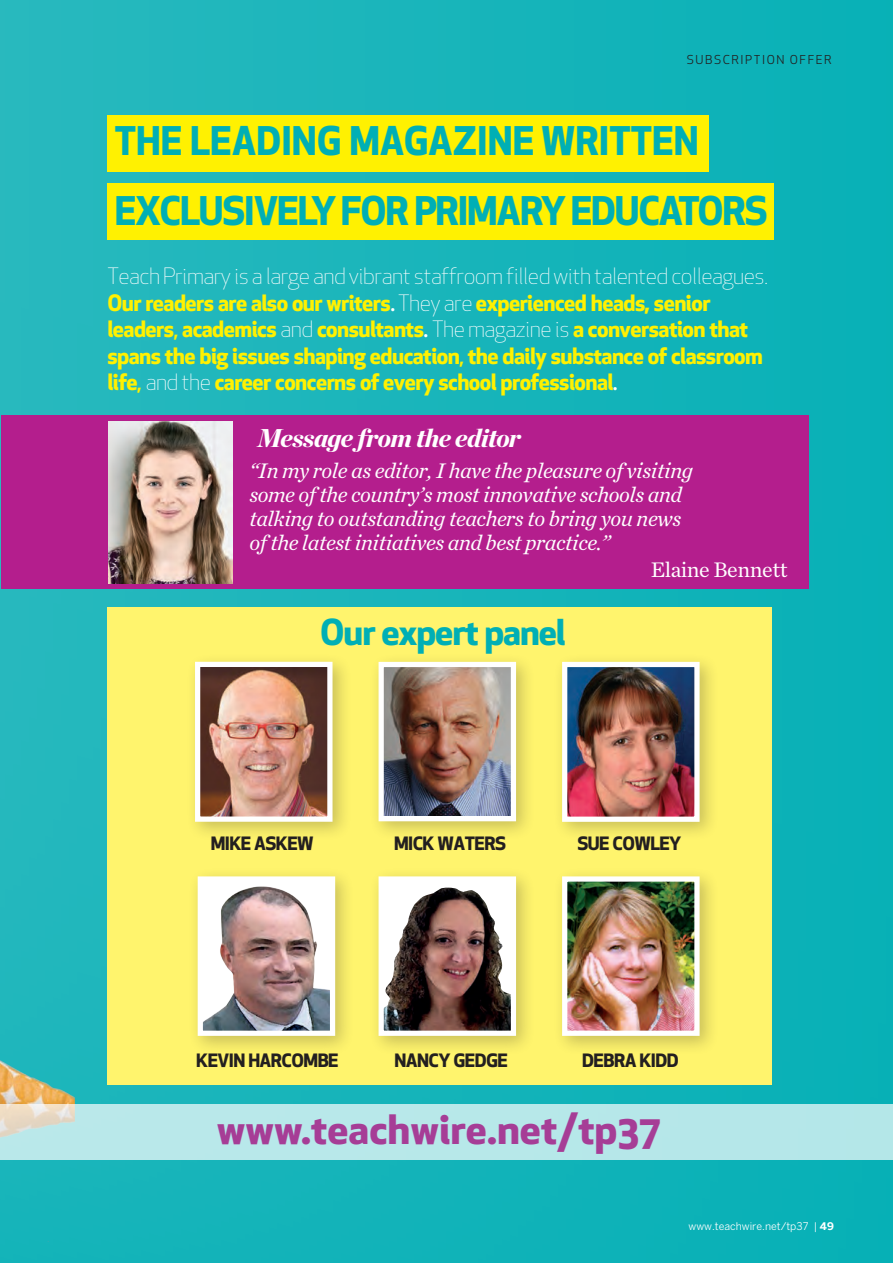
<style>
.page{position:relative;width:893px;height:1263px;background:#fff}
.page>*{position:absolute;margin:0;border:0;box-sizing:border-box;transform-origin:0 0}
.t1{font:700 39.6px "Apex New";color:#a63d96;scale:1.05 1}
.t2{font:700 38.55px/69.9px "Apex New";letter-spacing:-.03em;color:#00afb5}
.t3{font:700 34.95px "Apex New";letter-spacing:-.03em;color:#00afb5}
.t4{font:italic 900 25.65px "Chronicle Disp Cond";letter-spacing:-.02em;color:#fff;scale:1.1 1}
.t5{font:700 22.05px/26.4px "Apex New";letter-spacing:-.025em;color:#fff101}
.t6{font:italic 22.05px/23.9px "Chronicle Text G1";letter-spacing:-.02em;color:#fff}
.t7{font:22.05px "Chronicle Text G1";letter-spacing:-.02em;color:#fff}
.t8{font:700 18px "Apex New";letter-spacing:-.03em;color:#231f20}
.t9{font:12px "Apex New";letter-spacing:.13em;color:#231f20}
.t10{font:10.5px "Benton Sans";color:#fff}
.s1{font-weight:300;color:#fff}
.s2{font-weight:500;color:#fff}
.s3{font-weight:500}
.s4{font-weight:700}
</style>
<div class="page">
<div style="left:0;top:0;width:893px;height:1263px;background:linear-gradient(to right,#25b8bd,#08b1b6)"></div>
<div style="left:107px;top:608px;width:664px;height:477px;background:#fff46d"></div>
<img style="left:0;top:1048px;width:75px;height:194px">
<div style="left:0;top:1104px;width:893px;height:55px;background:#b7e8e9"></div>
<div style="left:1px;top:415px;width:808px;height:174px;background:#b41e8d"></div>
<img style="left:109px;top:421px;width:123px;height:162px">
<div style="left:185px;top:652px;width:167px;height:190px;background:#231f20;opacity:.25"></div>
<img style="left:201px;top:668px;width:125px;height:148px">
<div style="left:195px;top:662px;width:137px;height:160px;border:5px solid #fff"></div>
<div style="left:369px;top:652px;width:167px;height:189px;background:#231f20;opacity:.25"></div>
<img style="left:384px;top:668px;width:126px;height:147px">
<div style="left:378px;top:662px;width:138px;height:159px;border:5px solid #fff"></div>
<div style="left:188px;top:867px;width:167px;height:189px;background:#231f20;opacity:.25"></div>
<img style="left:204px;top:882px;width:125px;height:148px">
<div style="left:198px;top:876px;width:137px;height:160px;border:5px solid #fff"></div>
<div style="left:369px;top:867px;width:167px;height:189px;background:#231f20;opacity:.25"></div>
<div style="left:381px;top:879px;width:132px;height:154px;background:#fff"></div>
<img style="left:384px;top:888px;width:126px;height:142px">
<div style="left:378px;top:876px;width:138px;height:160px;border:5px solid #fff"></div>
<div style="left:552px;top:867px;width:167px;height:189px;background:#231f20;opacity:.25"></div>
<img style="left:568px;top:882px;width:125px;height:148px">
<div style="left:562px;top:876px;width:137px;height:160px;border:5px solid #fff"></div>
<div style="left:552px;top:652px;width:167px;height:190px;background:#231f20;opacity:.25"></div>
<img style="left:568px;top:668px;width:125px;height:148px">
<div style="left:562px;top:662px;width:137px;height:160px;border:5px solid #fff"></div>
<div style="left:107px;top:115px;width:602px;height:57px;background:#fff101"></div>
<div style="left:107px;top:183px;width:667px;height:57px;background:#fff101"></div>
<p class="t9" style="left:687px;top:52px;width:146px">SUBSCRIPTION OFFER</p>
<p class="t2" style="left:115px;top:104px;width:654px">THE LEADING MAGAZINE WRITTEN<br>EXCLUSIVELY FOR PRIMARY EDUCATORS</p>
<p class="t5" style="left:107px;top:262px;width:662px"><span class="s1">Teach Primary is a large and vibrant staffroom filled with talented colleagues.<br></span>Our readers are also our writers<span class="s2">.</span> <span class="s1">They are</span> experienced heads, senior leaders<span class="s3">,</span> academics <span class="s1">and</span> consultants<span class="s2">.</span> <span class="s1">The magazine is</span> a conversation that spans the big issues shaping education<span class="s3">,</span> the daily substance of classroom life<span class="s3">,</span> <span class="s1">and the</span> career concerns of every school professional<span class="s2">.</span></p>
<p class="t4" style="left:258px;top:417px;width:240px">Message from the editor</p>
<p class="t6" style="left:249px;top:457px;width:445px">“In my role as editor, I have the pleasure of visiting some of the country’s most innovative schools and talking to outstanding teachers to bring you news of the latest initiatives and best practice.”</p>
<p class="t7" style="left:651px;top:553px;width:138px">Elaine Bennett</p>
<p class="t3" style="left:320px;top:607px;width:247px">Our expert panel</p>
<p class="t8" style="left:211px;top:830px;width:104px">MIKE ASKEW</p>
<p class="t8" style="left:394px;top:830px;width:113px">MICK WATERS</p>
<p class="t8" style="left:577px;top:830px;width:106px">SUE COWLEY</p>
<p class="t8" style="left:196px;top:1048px;width:144px">KEVIN HARCOMBE</p>
<p class="t8" style="left:394px;top:1048px;width:115px">NANCY GEDGE</p>
<p class="t8" style="left:582px;top:1048px;width:98px">DEBRA KIDD</p>
<p class="t1" style="left:217px;top:1101px;width:424px">www.teachwire.net/tp37</p>
<p class="t10" style="left:688px;top:1220px;width:147px">www.teachwire.net/tp37 | <span class="s4">49</span></p>
</div>
